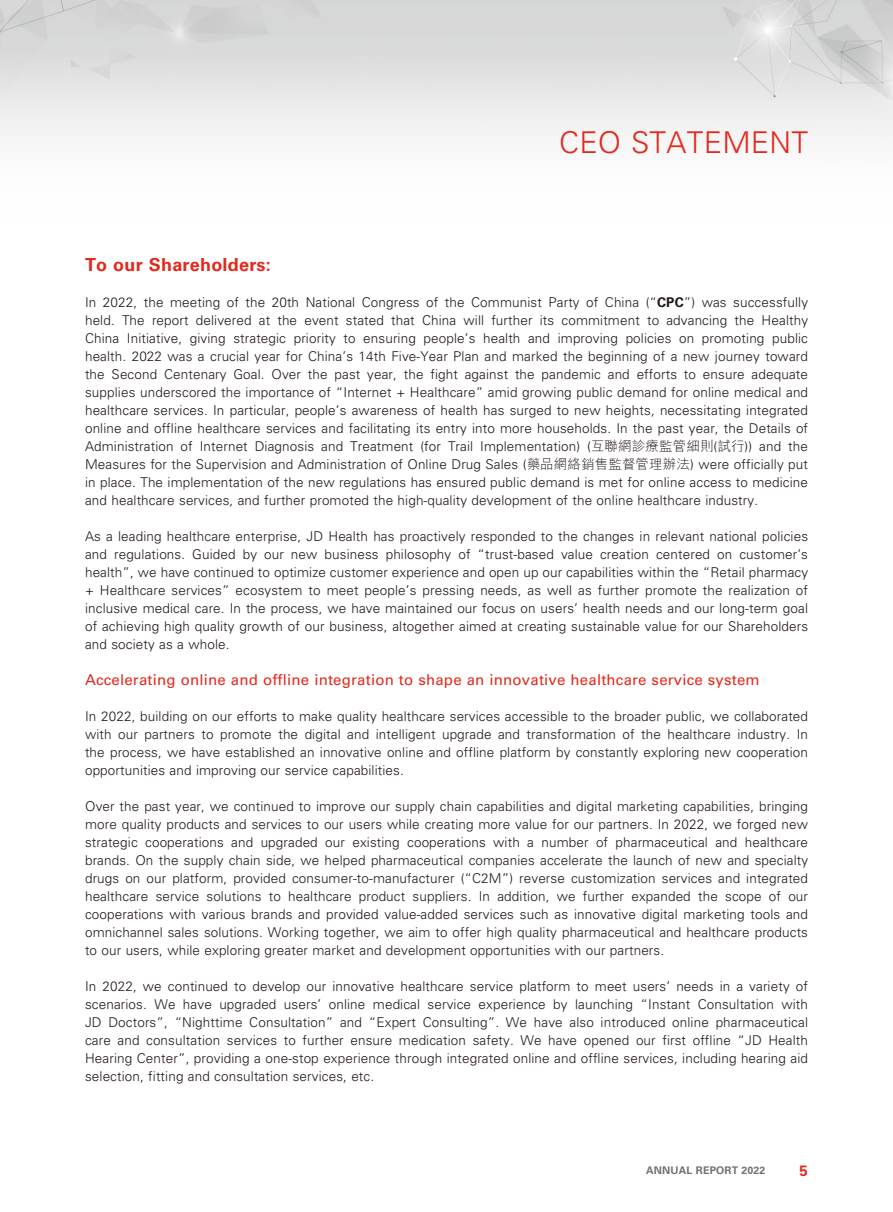
<style>
.page{position:relative;width:893px;height:1212px;background:#fff}
.page>*{position:absolute;margin:0;border:0;box-sizing:border-box;transform-origin:0 0}
.t1{font:300 30px "Univers";letter-spacing:.01em;color:#e2291c}
.t2{font:700 18px "Univers";letter-spacing:.015em;color:#e2291c}
.t3{font:15px "Univers";letter-spacing:.015em;color:#e2291c}
.t4{font:700 15px "Univers";color:#e2291c}
.t5{font:300 13.5px/18px "Univers";letter-spacing:.01em;color:#231916;text-align:justify}
.t6{font:700 10.5px "Univers";letter-spacing:.015em;color:#727272}
.s1{font-weight:700}
.s2{font-family:"M Hei HK"}
</style>
<div class="page">
<img style="left:0;top:0;width:893px;height:138px">
<h1 class="t1" style="left:559px;top:125px;width:251px">CEO STATEMENT</h1>
<h2 class="t2" style="left:85px;top:254px;width:187px">To our Shareholders:</h2>
<p class="t5" style="left:85px;top:293px;width:725px">In 2022, the meeting of the 20th National Congress of the Communist Party of China (“<span class="s1">CPC</span>”) was successfully held. The report delivered at the event stated that China will further its commitment to advancing the Healthy China Initiative, giving strategic priority to ensuring people’s health and improving policies on promoting public health. 2022 was a crucial year for China’s 14th Five-Year Plan and marked the beginning of a new journey toward the Second Centenary Goal. Over the past year, the fight against the pandemic and efforts to ensure adequate supplies underscored the importance of “Internet + Healthcare” amid growing public demand for online medical and healthcare services. In particular, people’s awareness of health has surged to new heights, necessitating integrated online and offline healthcare services and facilitating its entry into more households. In the past year, the Details of Administration of Internet Diagnosis and Treatment (for Trail Implementation) (<span class="s2">互聯網診療監管細則</span>(<span class="s2">試行</span>)) and the Measures for the Supervision and Administration of Online Drug Sales (<span class="s2">藥品網絡銷售監督管理辦法</span>) were officially put in place. The implementation of the new regulations has ensured public demand is met for online access to medicine and healthcare services, and further promoted the high-quality development of the online healthcare industry.</p>
<p class="t5" style="left:85px;top:527px;width:725px">As a leading healthcare enterprise, JD Health has proactively responded to the changes in relevant national policies and regulations. Guided by our new business philosophy of “trust-based value creation centered on customer’s health”, we have continued to optimize customer experience and open up our capabilities within the “Retail pharmacy + Healthcare services” ecosystem to meet people’s pressing needs, as well as further promote the realization of inclusive medical care. In the process, we have maintained our focus on users’ health needs and our long-term goal of achieving high quality growth of our business, altogether aimed at creating sustainable value for our Shareholders and society as a whole.</p>
<p class="t3" style="left:85px;top:670px;width:676px">Accelerating online and offline integration to shape an innovative healthcare service system</p>
<p class="t5" style="left:85px;top:707px;width:724px">In 2022, building on our efforts to make quality healthcare services accessible to the broader public, we collaborated with our partners to promote the digital and intelligent upgrade and transformation of the healthcare industry. In the process, we have established an innovative online and offline platform by constantly exploring new cooperation opportunities and improving our service capabilities.</p>
<p class="t5" style="left:85px;top:797px;width:725px">Over the past year, we continued to improve our supply chain capabilities and digital marketing capabilities, bringing more quality products and services to our users while creating more value for our partners. In 2022, we forged new strategic cooperations and upgraded our existing cooperations with a number of pharmaceutical and healthcare brands. On the supply chain side, we helped pharmaceutical companies accelerate the launch of new and specialty drugs on our platform, provided consumer-to-manufacturer (“C2M”) reverse customization services and integrated healthcare service solutions to healthcare product suppliers. In addition, we further expanded the scope of our cooperations with various brands and provided value-added services such as innovative digital marketing tools and omnichannel sales solutions. Working together, we aim to offer high quality pharmaceutical and healthcare products to our users, while exploring greater market and development opportunities with our partners.</p>
<p class="t5" style="left:85px;top:977px;width:725px">In 2022, we continued to develop our innovative healthcare service platform to meet users’ needs in a variety of scenarios. We have upgraded users’ online medical service experience by launching “Instant Consultation with JD Doctors”, “Nighttime Consultation” and “Expert Consulting”. We have also introduced online pharmaceutical care and consultation services to further ensure medication safety. We have opened our first offline “JD Health Hearing Center”, providing a one-stop experience through integrated online and offline services, including hearing aid selection, fitting and consultation services, etc.</p>
<p class="t6" style="left:646px;top:1164px;width:121px">ANNUAL REPORT 2022</p>
<p class="t4" style="left:800px;top:1162px;width:10px">5</p>
</div>
